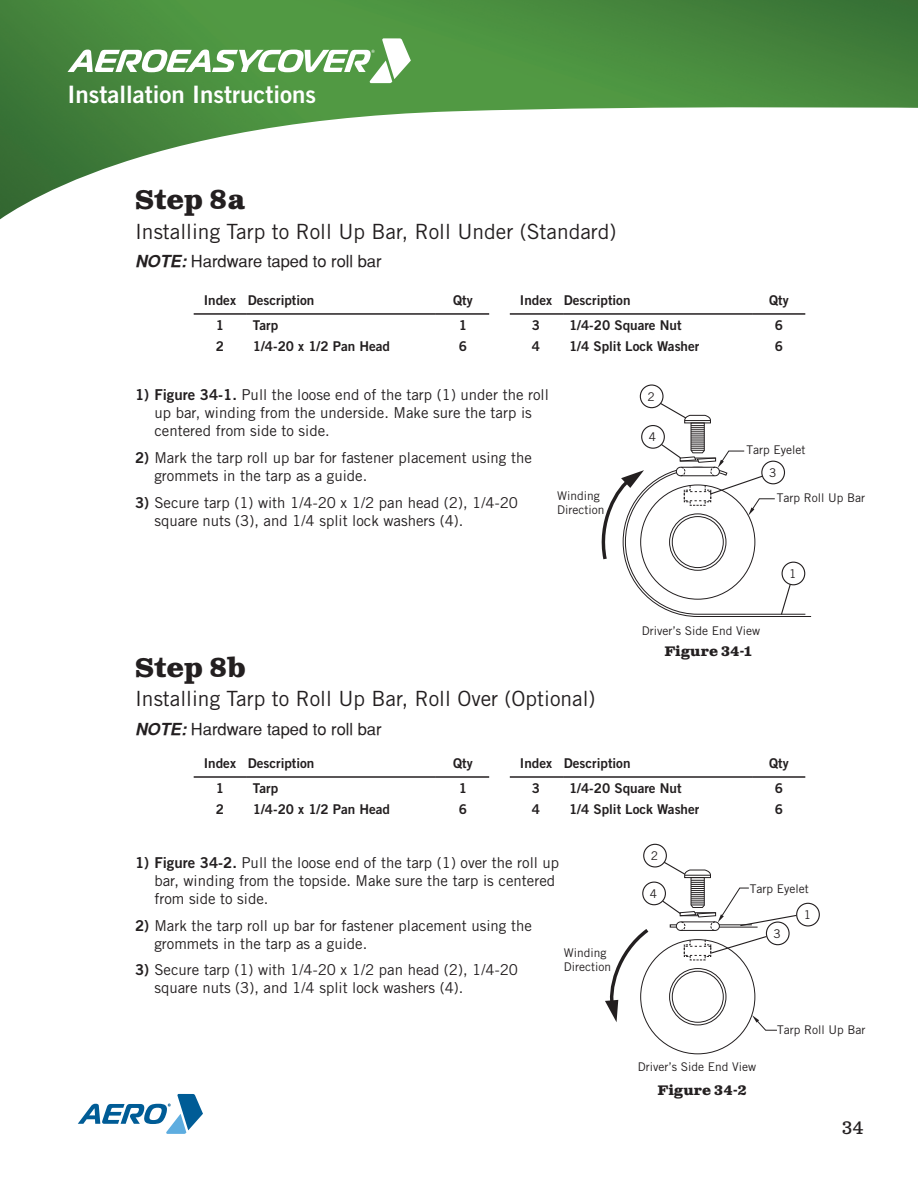
<style>
.page{position:relative;width:918px;height:1188px;background:#fff}
.page>*{position:absolute;margin:0;border:0;box-sizing:border-box;transform-origin:0 0}
.t1{font:700 27px "Clarendon Text Pro";color:#231f20}
.t2{font:24px "Trade Gothic LT Std Bd 2";color:#fff}
.t3{font:21px "Trade Gothic LT Std";color:#231f20}
.t4{font:18px "Clarendon Text Pro";color:#231f20}
.Notice_Text{font:16.5px "Sans Serif";color:#231f20}
.Text{font:15px/18px "Trade Gothic LT Std";color:#231f20}
.Text-2{font:700 13.8px "Clarendon Text Pro";color:#231f20}
.table_of_contents{font:13.5px "Trade Gothic LT Std Bd 2";color:#231f20}
.Ballon{font:12px/14.4px "Trade Gothic LT Std";color:#231f20}
.s1{font-weight:700;font-style:italic}
.s2{font-family:"Trade Gothic LT Std Bd 2"}
</style>
<div class="page">
<img style="left:0;top:0;width:918px;height:220px">
<svg style="left:68px;top:38px;width:343px;height:45px"></svg>
<svg style="left:78px;top:1094px;width:125px;height:40px"></svg>
<hr style="left:194px;top:313px;width:53px;height:2px;background:#231f20">
<hr style="left:247px;top:313px;width:189px;height:2px;background:#231f20">
<hr style="left:436px;top:313px;width:53px;height:2px;background:#231f20">
<hr style="left:510px;top:313px;width:53px;height:2px;background:#231f20">
<hr style="left:563px;top:313px;width:189px;height:2px;background:#231f20">
<hr style="left:752px;top:313px;width:53px;height:2px;background:#231f20">
<hr style="left:194px;top:776px;width:53px;height:2px;background:#231f20">
<hr style="left:247px;top:776px;width:189px;height:2px;background:#231f20">
<hr style="left:436px;top:776px;width:53px;height:2px;background:#231f20">
<hr style="left:510px;top:776px;width:53px;height:2px;background:#231f20">
<hr style="left:563px;top:776px;width:189px;height:2px;background:#231f20">
<hr style="left:752px;top:776px;width:53px;height:2px;background:#231f20">
<div style="left:640px;top:384px;width:24px;height:24px;border:1px solid #231f20;border-radius:50%"></div>
<svg style="left:601px;top:402px;width:211px;height:215px"></svg>
<svg style="left:752px;top:1015px;width:25px;height:16px"></svg>
<svg style="left:605px;top:929px;width:47px;height:93px"></svg>
<div style="left:669px;top:968px;width:57px;height:57px;border:1px solid #231f20;border-radius:50%"></div>
<div style="left:672px;top:971px;width:52px;height:52px;border:1px solid #231f20;border-radius:50%"></div>
<div style="left:642px;top:882px;width:24px;height:23px;border:1px solid #231f20;border-radius:50%"></div>
<div style="left:643px;top:844px;width:24px;height:24px;border:1px solid #231f20;border-radius:50%"></div>
<div style="left:796px;top:903px;width:24px;height:24px;border:1px solid #231f20;border-radius:50%"></div>
<svg style="left:661px;top:861px;width:136px;height:100px"></svg>
<h2 class="t2" style="left:68px;top:79px;width:250px">Installation Instructions</h2>
<p class="t1" style="left:135px;top:183px;width:112px">Step 8a</p>
<p class="t3" style="left:135px;top:218px;width:483px">Installing Tarp to Roll Up Bar, Roll Under (Standard)</p>
<p class="Notice_Text" style="left:135px;top:251px;width:248px"><span class="s1">NOTE:</span> Hardware taped to roll bar</p>
<p class="table_of_contents" style="left:204px;top:292px;width:34px">Index</p>
<p class="table_of_contents" style="left:248px;top:292px;width:68px">Description</p>
<p class="table_of_contents" style="left:453px;top:292px;width:21px">Qty</p>
<p class="table_of_contents" style="left:216px;top:317px;width:10px">1</p>
<p class="table_of_contents" style="left:253px;top:317px;width:27px">Tarp</p>
<p class="table_of_contents" style="left:459px;top:317px;width:10px">1</p>
<p class="table_of_contents" style="left:216px;top:338px;width:10px">2</p>
<p class="table_of_contents" style="left:253px;top:338px;width:139px">1/4-20 x 1/2 Pan Head</p>
<p class="table_of_contents" style="left:459px;top:338px;width:10px">6</p>
<p class="table_of_contents" style="left:520px;top:292px;width:34px">Index</p>
<p class="table_of_contents" style="left:564px;top:292px;width:68px">Description</p>
<p class="table_of_contents" style="left:769px;top:292px;width:21px">Qty</p>
<p class="table_of_contents" style="left:532px;top:317px;width:10px">3</p>
<p class="table_of_contents" style="left:569px;top:317px;width:114px">1/4-20 Square Nut</p>
<p class="table_of_contents" style="left:775px;top:317px;width:10px">6</p>
<p class="table_of_contents" style="left:532px;top:338px;width:10px">4</p>
<p class="table_of_contents" style="left:569px;top:338px;width:132px">1/4 Split Lock Washer</p>
<p class="table_of_contents" style="left:775px;top:338px;width:10px">6</p>
<p class="Text" style="left:154px;top:386px;width:396px;text-indent:-19px"><span class="s2">1) Figure 34-1.</span> Pull the loose end of the tarp (1) under the roll up bar, winding from the underside. Make sure the tarp is centered from side to side.</p>
<p class="Text" style="left:154px;top:448px;width:379px;text-indent:-19px"><span class="s2">2)</span> Mark the tarp roll up bar for fastener placement using the grommets in the tarp as a guide.</p>
<p class="Text" style="left:154px;top:493px;width:365px;text-indent:-19px"><span class="s2">3)</span> Secure tarp (1) with 1/4-20 x 1/2 pan head (2), 1/4-20 square nuts (3), and 1/4 split lock washers (4).</p>
<p class="Ballon" style="left:557px;top:488px;width:49px">Winding<br>Direction</p>
<p class="t1" style="left:135px;top:651px;width:112px">Step 8b</p>
<p class="t3" style="left:135px;top:686px;width:462px">Installing Tarp to Roll Up Bar, Roll Over (Optional)</p>
<p class="Notice_Text" style="left:135px;top:719px;width:248px"><span class="s1">NOTE:</span> Hardware taped to roll bar</p>
<p class="Ballon" style="left:648px;top:389px;width:9px">2</p>
<p class="Ballon" style="left:649px;top:430px;width:9px">4</p>
<p class="Ballon" style="left:746px;top:442px;width:60px">Tarp Eyelet</p>
<p class="Ballon" style="left:777px;top:490px;width:90px">Tarp Roll Up Bar</p>
<p class="Ballon" style="left:769px;top:465px;width:9px">3</p>
<p class="Ballon" style="left:789px;top:566px;width:9px">1</p>
<p class="Ballon" style="left:642px;top:624px;width:120px">Driver’s Side End View</p>
<p class="Text-2" style="left:664px;top:643px;width:89px">Figure 34-1</p>
<p class="table_of_contents" style="left:204px;top:755px;width:34px">Index</p>
<p class="table_of_contents" style="left:248px;top:755px;width:68px">Description</p>
<p class="table_of_contents" style="left:453px;top:755px;width:21px">Qty</p>
<p class="table_of_contents" style="left:216px;top:780px;width:10px">1</p>
<p class="table_of_contents" style="left:253px;top:780px;width:27px">Tarp</p>
<p class="table_of_contents" style="left:459px;top:780px;width:10px">1</p>
<p class="table_of_contents" style="left:216px;top:801px;width:10px">2</p>
<p class="table_of_contents" style="left:253px;top:801px;width:139px">1/4-20 x 1/2 Pan Head</p>
<p class="table_of_contents" style="left:459px;top:801px;width:10px">6</p>
<p class="table_of_contents" style="left:520px;top:755px;width:34px">Index</p>
<p class="table_of_contents" style="left:564px;top:755px;width:68px">Description</p>
<p class="table_of_contents" style="left:769px;top:755px;width:21px">Qty</p>
<p class="table_of_contents" style="left:532px;top:780px;width:10px">3</p>
<p class="table_of_contents" style="left:569px;top:780px;width:114px">1/4-20 Square Nut</p>
<p class="table_of_contents" style="left:775px;top:780px;width:10px">6</p>
<p class="table_of_contents" style="left:532px;top:801px;width:10px">4</p>
<p class="table_of_contents" style="left:569px;top:801px;width:132px">1/4 Split Lock Washer</p>
<p class="table_of_contents" style="left:775px;top:801px;width:10px">6</p>
<p class="Text" style="left:154px;top:853px;width:406px;text-indent:-19px"><span class="s2">1) Figure 34-2.</span> Pull the loose end of the tarp (1) over the roll up bar, winding from the topside. Make sure the tarp is centered from side to side.</p>
<p class="Text" style="left:154px;top:916px;width:379px;text-indent:-19px"><span class="s2">2)</span> Mark the tarp roll up bar for fastener placement using the grommets in the tarp as a guide.</p>
<p class="Text" style="left:154px;top:961px;width:365px;text-indent:-19px"><span class="s2">3)</span> Secure tarp (1) with 1/4-20 x 1/2 pan head (2), 1/4-20 square nuts (3), and 1/4 split lock washers (4).</p>
<p class="Ballon" style="left:564px;top:945px;width:49px">Winding<br>Direction</p>
<p class="Ballon" style="left:651px;top:848px;width:9px">2</p>
<p class="Ballon" style="left:650px;top:886px;width:9px">4</p>
<p class="Ballon" style="left:750px;top:881px;width:60px">Tarp Eyelet</p>
<p class="Ballon" style="left:774px;top:926px;width:9px">3</p>
<p class="Ballon" style="left:804px;top:907px;width:9px">1</p>
<p class="Ballon" style="left:777px;top:1022px;width:90px">Tarp Roll Up Bar</p>
<p class="Ballon" style="left:638px;top:1060px;width:120px">Driver’s Side End View</p>
<p class="Text-2" style="left:658px;top:1082px;width:91px">Figure 34-2</p>
<p class="t4" style="left:842px;top:1117px;width:23px">34</p>
</div>
